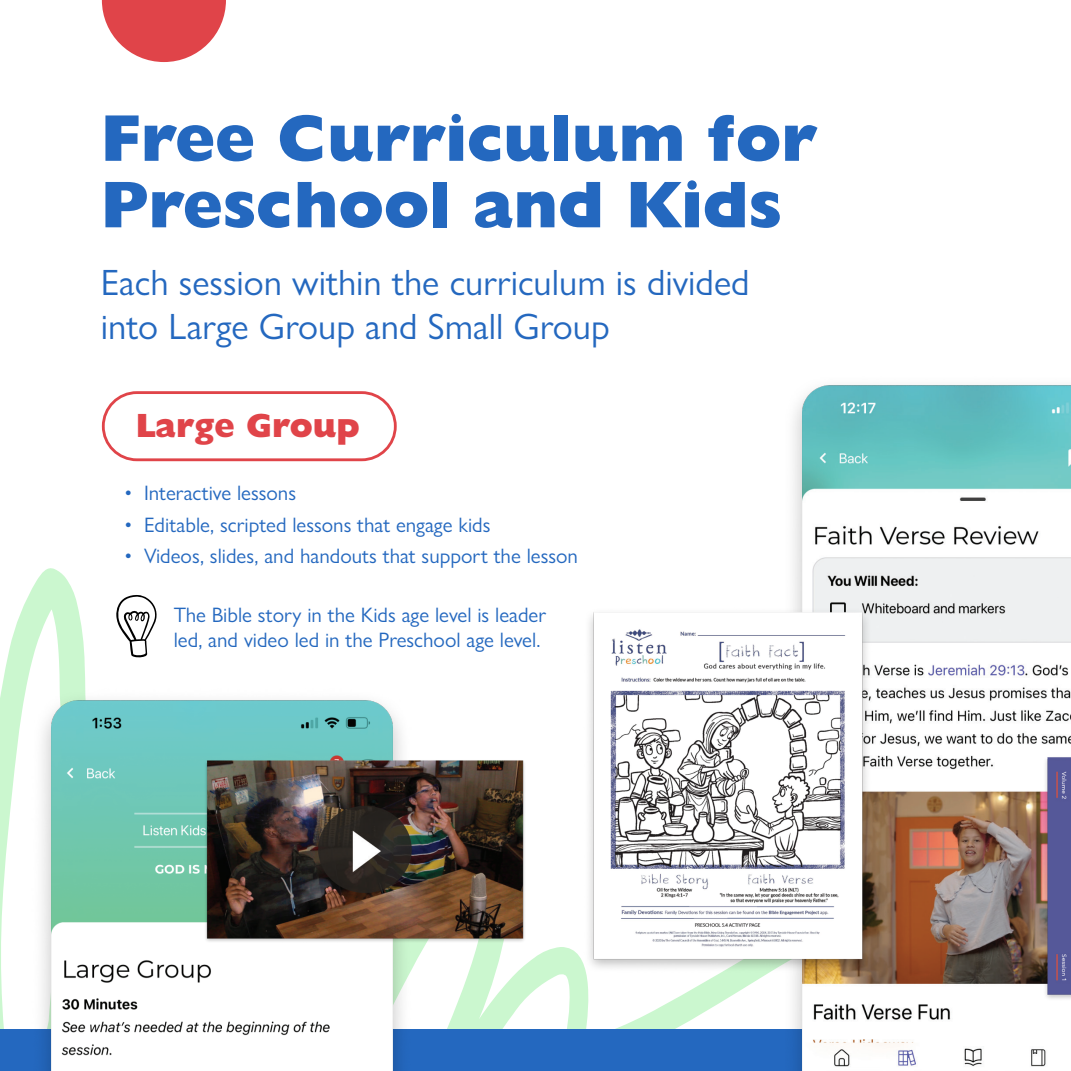
<style>
.page{position:relative;width:1071px;height:1071px;background:#fff}
.page>*{position:absolute;margin:0;border:0;box-sizing:border-box;transform-origin:0 0}
.t1{font:800 66.5px/66.5px "Gill Sans Nova";color:#2468bf}
.t2{font:36.75px/44.1px "Gill Sans Nova";color:#2468bf}
.t3{font:800 33.77px "Gill Sans Nova";color:#e04449}
.t4{font:21px/25.2px "Gill Sans Nova";color:#2468bf}
</style>
<div class="page">
<svg style="left:0;top:568px;width:767px;height:461px"></svg>
<div style="left:0;top:1029px;width:1071px;height:42px;background:#2468bf"></div>
<img style="left:30px;top:688px;width:384px;height:383px">
<img style="left:793px;top:385px;width:278px;height:686px">
<img style="left:204px;top:758px;width:323px;height:185px">
<img style="left:584px;top:606px;width:288px;height:368px">
<div style="left:102px;top:391px;width:295px;height:70px;border:3px solid #e04449;border-radius:34px"></div>
<svg style="left:102px;top:0;width:124px;height:62px"></svg>
<img style="left:1043px;top:754px;width:28px;height:247px">
<svg style="left:116px;top:595px;width:41px;height:63px"></svg>
<p class="t1" style="left:101px;top:105px;width:718px">Free Curriculum for<br>Preschool and Kids</p>
<p class="t2" style="left:101px;top:260px;width:651px">Each session within the curriculum is divided into Large Group and Small Group</p>
<p class="t3" style="left:136px;top:404px;width:226px">Large Group</p>
<p class="t4" style="left:125px;top:480px;width:173px">• Interactive lessons</p>
<p class="t4" style="left:125px;top:512px;width:367px">• Editable, scripted lessons that engage kids</p>
<p class="t4" style="left:125px;top:543px;width:455px">• Videos, slides, and handouts that support the lesson</p>
<p class="t4" style="left:174px;top:602px;width:374px">The Bible story in the Kids age level is leader led, and video led in the Preschool age level.</p>
</div>
